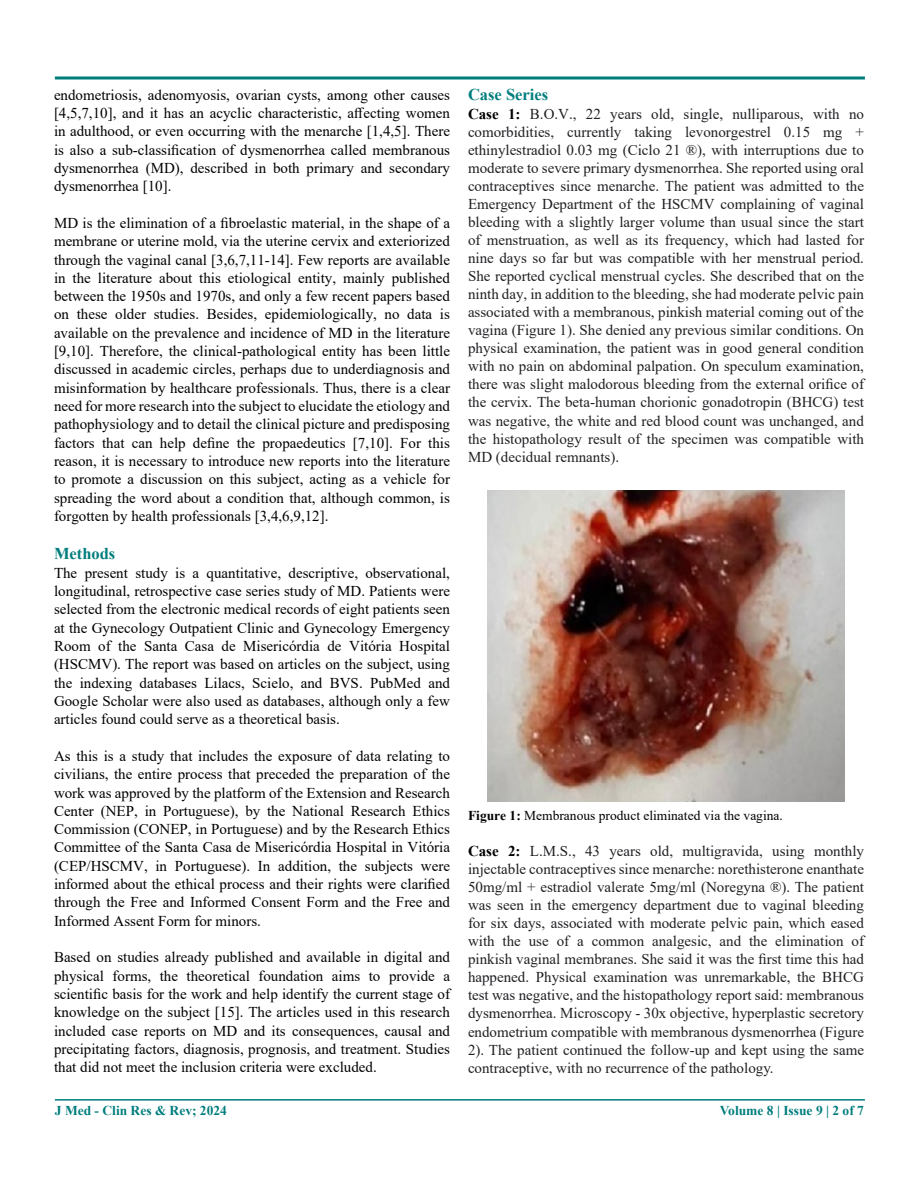
<style>
.page{position:relative;width:918px;height:1188px;background:#fff}
.page>*{position:absolute;margin:0;border:0;box-sizing:border-box;transform-origin:0 0}
.t1{font:700 16.5px "Times New Roman";color:#007d7d}
.t2{font:15px/18.3px "Times New Roman";color:#000;text-align:justify}
.t3{font:15px/18px "Times New Roman";color:#202024;text-align:justify}
.t4{font:13.5px "Times New Roman";color:#000}
.t5{font:700 13.5px "Times New Roman";color:#007d7d}
.s1{font-weight:700;color:#000}
.s2{font-weight:700}
</style>
<div class="page">
<hr style="left:55px;top:1099px;width:810px;height:2px;background:#007d7d">
<svg style="left:54px;top:76px;width:811px;height:4px;background:#3f9d9d"></svg>
<img style="left:488px;top:491px;width:357px;height:311px">
<p class="t2" style="left:54px;top:85px;width:398px">endometriosis, adenomyosis, ovarian cysts, among other causes [4,5,7,10], and it has an acyclic characteristic, affecting women in adulthood, or even occurring with the menarche [1,4,5]. There is also a sub-classification of dysmenorrhea called membranous dysmenorrhea (MD), described in both primary and secondary dysmenorrhea [10].</p>
<p class="t2" style="left:54px;top:213px;width:398px">MD is the elimination of a fibroelastic material, in the shape of a membrane or uterine mold, via the uterine cervix and exteriorized through the vaginal canal [3,6,7,11-14]. Few reports are available in the literature about this etiological entity, mainly published between the 1950s and 1970s, and only a few recent papers based on these older studies. Besides, epidemiologically, no data is available on the prevalence and incidence of MD in the literature [9,10]. Therefore, the clinical-pathological entity has been little discussed in academic circles, perhaps due to underdiagnosis and misinformation by healthcare professionals. Thus, there is a clear need for more research into the subject to elucidate the etiology and pathophysiology and to detail the clinical picture and predisposing factors that can help define the propaedeutics [7,10]. For this reason, it is necessary to introduce new reports into the literature to promote a discussion on this subject, acting as a vehicle for spreading the word about a condition that, although common, is forgotten by health professionals [3,4,6,9,12].</p>
<p class="t1" style="left:54px;top:542px;width:63px">Methods</p>
<p class="t2" style="left:54px;top:563px;width:398px">The present study is a quantitative, descriptive, observational, longitudinal, retrospective case series study of MD. Patients were selected from the electronic medical records of eight patients seen at the Gynecology Outpatient Clinic and Gynecology Emergency Room of the Santa Casa de Misericórdia de Vitória Hospital (HSCMV). The report was based on articles on the subject, using the indexing databases Lilacs, Scielo, and BVS. PubMed and Google Scholar were also used as databases, although only a few articles found could serve as a theoretical basis.</p>
<p class="t2" style="left:54px;top:746px;width:398px">As this is a study that includes the exposure of data relating to civilians, the entire process that preceded the preparation of the work was approved by the platform of the Extension and Research Center (NEP, in Portuguese), by the National Research Ethics Commission (CONEP, in Portuguese) and by the Research Ethics Committee of the Santa Casa de Misericórdia Hospital in Vitória (CEP/HSCMV, in Portuguese). In addition, the subjects were informed about the ethical process and their rights were clarified through the Free and Informed Consent Form and the Free and Informed Assent Form for minors.</p>
<p class="t2" style="left:54px;top:948px;width:398px">Based on studies already published and available in digital and physical forms, the theoretical foundation aims to provide a scientific basis for the work and help identify the current stage of knowledge on the subject [15]. The articles used in this research included case reports on MD and its consequences, causal and precipitating factors, diagnosis, prognosis, and treatment. Studies that did not meet the inclusion criteria were excluded.</p>
<p class="t1" style="left:468px;top:83px;width:82px">Case Series</p>
<p class="t3" style="left:468px;top:104px;width:398px"><span class="s1">Case 1:</span> B.O.V., 22 years old, single, nulliparous, with no comorbidities, currently taking levonorgestrel 0.15 mg + ethinylestradiol 0.03 mg (Ciclo 21 ®), with interruptions due to moderate to severe primary dysmenorrhea. She reported using oral contraceptives since menarche. The patient was admitted to the Emergency Department of the HSCMV complaining of vaginal bleeding with a slightly larger volume than usual since the start of menstruation, as well as its frequency, which had lasted for nine days so far but was compatible with her menstrual period.<br>She reported cyclical menstrual cycles. She described that on the ninth day, in addition to the bleeding, she had moderate pelvic pain associated with a membranous, pinkish material coming out of the vagina (Figure 1). She denied any previous similar conditions. On physical examination, the patient was in good general condition with no pain on abdominal palpation. On speculum examination, there was slight malodorous bleeding from the external orifice of the cervix. The beta-human chorionic gonadotropin (BHCG) test was negative, the white and red blood count was unchanged, and the histopathology result of the specimen was compatible with MD (decidual remnants).</p>
<p class="t4" style="left:468px;top:806px;width:316px"><span class="s2">Figure 1:</span> Membranous product eliminated via the vagina.</p>
<p class="t3" style="left:468px;top:841px;width:398px"><span class="s1">Case 2:</span> L.M.S., 43 years old, multigravida, using monthly injectable contraceptives since menarche: norethisterone enanthate 50mg/ml + estradiol valerate 5mg/ml (Noregyna ®). The patient was seen in the emergency department due to vaginal bleeding for six days, associated with moderate pelvic pain, which eased with the use of a common analgesic, and the elimination of pinkish vaginal membranes. She said it was the first time this had happened. Physical examination was unremarkable, the BHCG test was negative, and the histopathology report said: membranous dysmenorrhea. Microscopy - 30x objective, hyperplastic secretory endometrium compatible with membranous dysmenorrhea (Figure 2). The patient continued the follow-up and kept using the same contraceptive, with no recurrence of the pathology.</p>
<p class="t5" style="left:55px;top:1101px;width:174px">J Med - Clin Res &amp; Rev; 2024</p>
<p class="t5" style="left:720px;top:1101px;width:146px">Volume 8 | Issue 9 | 2 of 7</p>
</div>
